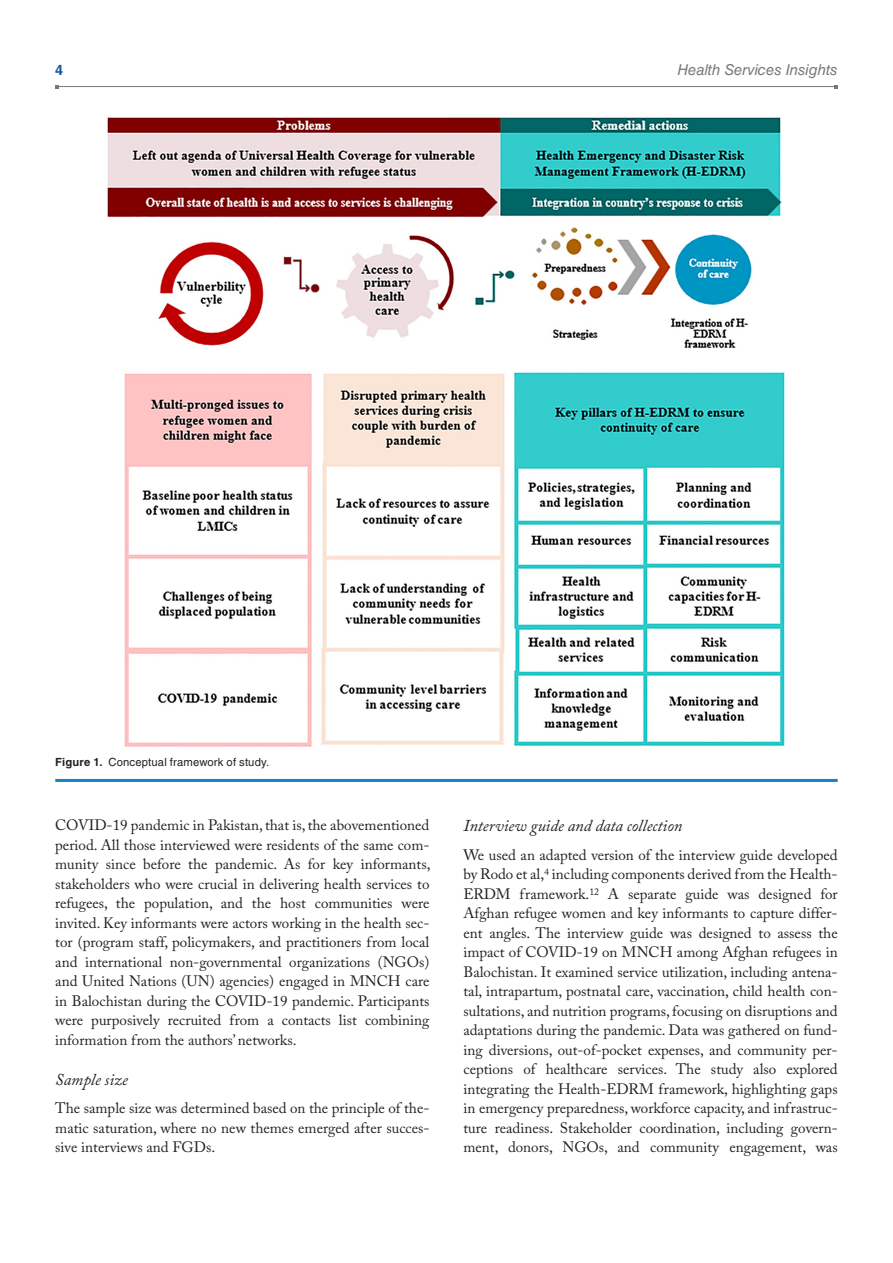
<style>
.page{position:relative;width:893px;height:1263px;background:#fff}
.page>*{position:absolute;margin:0;border:0;box-sizing:border-box;transform-origin:0 0}
.t1{font:italic 16.5px "Adobe Caslon Pro";color:#231f20}
.t2{font:15px/19.5px "Adobe Caslon Pro";color:#231f20;text-align:justify}
.t3{font:italic 15px "Helvetica LT Std";letter-spacing:-.005em;color:#76787b}
.t4{font:700 14.25px "Helvetica LT Std";color:#1055a4}
.t5{font:11.25px "Helvetica LT Std";letter-spacing:.015em;color:#231f20}
.s1{font-weight:700}
</style>
<div class="page">
<hr style="left:57px;top:86px;width:779px;height:1px;background:#76787b">
<hr style="left:55px;top:779px;width:783px;height:3px;background:#1582c5">
<img style="left:107px;top:117px;width:678px;height:630px">
<p class="t4" style="left:55px;top:61px;width:9px">4</p>
<p class="t3" style="left:677px;top:61px;width:162px">Health Services Insights</p>
<p class="t5" style="left:55px;top:756px;width:216px"><span class="s1">Figure 1.</span> Conceptual framework of study.</p>
<p class="t2" style="left:55px;top:815px;width:377px">COVID-19 pandemic in Pakistan, that is, the abovementioned period. All those interviewed were residents of the same com&shy;munity since before the pandemic. As for key informants, stakeholders who were crucial in delivering health services to refugees, the population, and the host communities were invited. Key informants were actors working in the health sec&shy;tor (program staff, policymakers, and practitioners from local and international non-governmental organizations (NGOs) and United Nations (UN) agencies) engaged in MNCH care in Balochistan during the COVID-19 pandemic. Participants were purposively recruited from a contacts list combining information from the authors’ networks.</p>
<p class="t1" style="left:55px;top:1069px;width:74px">Sample size</p>
<p class="t2" style="left:55px;top:1098px;width:376px">The sample size was determined based on the principle of the&shy;matic saturation, where no new themes emerged after succes&shy;sive interviews and FGDs.</p>
<p class="t1" style="left:463px;top:816px;width:220px">Interview guide and data collection</p>
<p class="t2" style="left:463px;top:845px;width:376px">We used an adapted version of the interview guide developed by Rodo et al,<sup>4</sup> including components derived from the Health-ERDM framework.<sup>12</sup> A separate guide was designed for Afghan refugee women and key informants to capture differ&shy;ent angles. The interview guide was designed to assess the impact of COVID-19 on MNCH among Afghan refugees in Balochistan. It examined service utilization, including antena&shy;tal, intrapartum, postnatal care, vaccination, child health con&shy;sultations, and nutrition programs, focusing on disruptions and adaptations during the pandemic. Data was gathered on fund&shy;ing diversions, out-of-pocket expenses, and community per&shy;ceptions of healthcare services. The study also explored integrating the Health-EDRM framework, highlighting gaps in emergency preparedness, workforce capacity, and infrastruc&shy;ture readiness. Stakeholder coordination, including govern&shy;ment, donors, NGOs, and community engagement, was</p>
</div>
